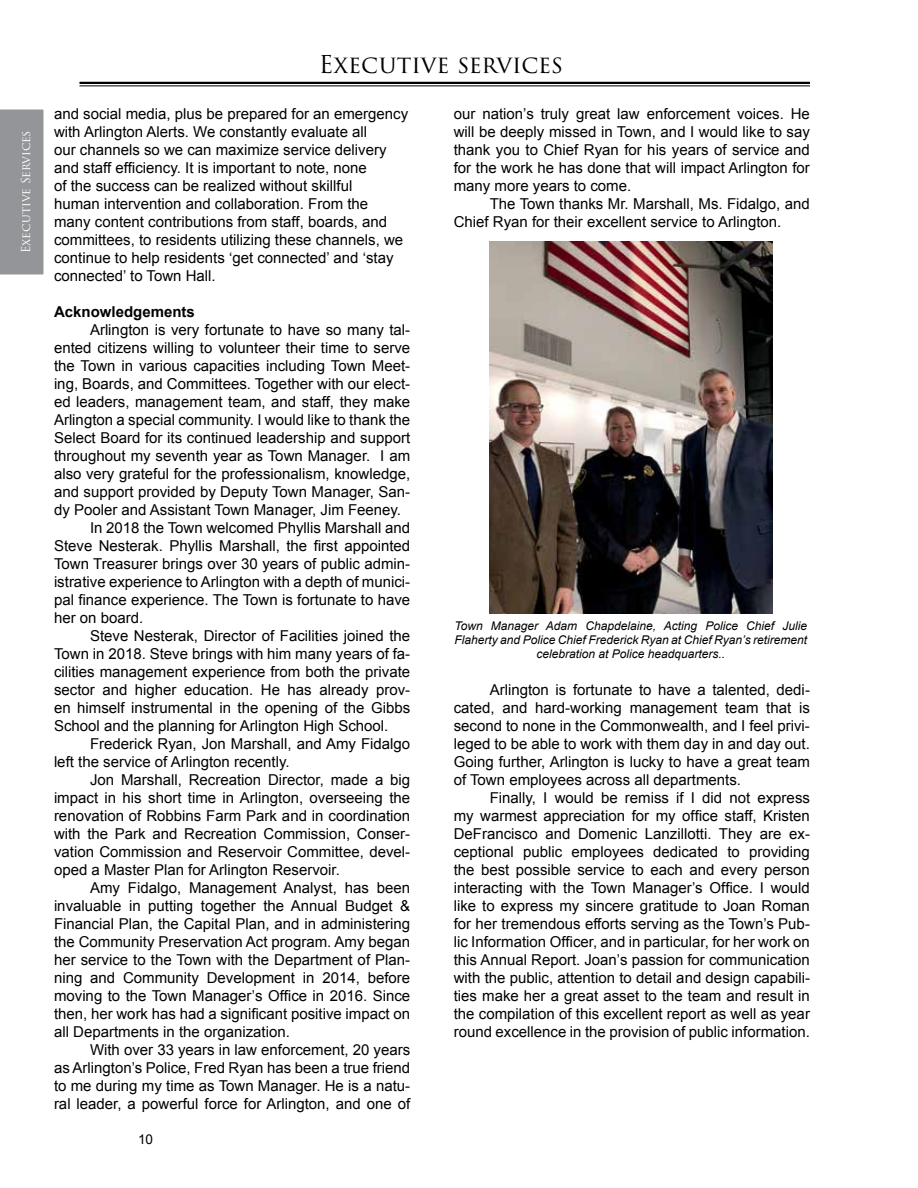
<style>
.page{position:relative;width:918px;height:1188px;background:#fff}
.page>*{position:absolute;margin:0;border:0;box-sizing:border-box;transform-origin:0 0}
.t1{font:24px "Trajan Pro 3";color:#000}
.t2{font:15px/18px "Arial";color:#000;text-align:justify}
.t3{font:700 15px "Arial";color:#000}
.t4{font:13.5px "Arial";color:#000}
.t5{font:italic 12px/14.4px "Arial";color:#000;text-align:center}
.t6{font:12px "Trajan Pro 3";letter-spacing:-.005em;color:#fff}
</style>
<div class="page">
<hr style="left:80px;top:82px;width:730px;height:2px;background:#000">
<hr style="left:80px;top:85px;width:730px;height:1px;background:#000">
<div style="left:0;top:109px;width:44px;height:166px;background:#939598"></div>
<img style="left:489px;top:241px;width:284px;height:373px">
<p class="t6" style="left:17px;top:253px;width:124px;rotate:-90deg">Executive Services</p>
<h1 class="t1" style="left:319px;top:48px;width:246px">Executive services</h1>
<p class="t2" style="left:54px;top:105px;width:356px;text-align:left">and social media, plus be prepared for an emergency with Arlington Alerts. We constantly evaluate all<br>our channels so we can maximize service delivery and staff efficiency. It is important to note, none<br>of the success can be realized without skillful<br>human intervention and collaboration. From the many content contributions from staff, boards, and committees, to residents utilizing these channels, we continue to help residents ‘get connected’ and ‘stay connected’ to Town Hall.</p>
<p class="t3" style="left:54px;top:302px;width:142px">Acknowledgements</p>
<p class="t2" style="left:90px;top:321px;width:322px">Arlington is very fortunate to have so many tal-</p>
<p class="t2" style="left:54px;top:339px;width:358px">ented citizens willing to volunteer their time to serve</p>
<p class="t2" style="left:54px;top:357px;width:358px">the Town in various capacities including Town Meet-</p>
<p class="t2" style="left:54px;top:375px;width:358px">ing, Boards, and Committees. Together with our elect-</p>
<p class="t2" style="left:54px;top:393px;width:358px">ed leaders, management team, and staff, they make</p>
<p class="t2" style="left:54px;top:411px;width:358px">Arlington a special community. I would like to thank the</p>
<p class="t2" style="left:54px;top:429px;width:358px">Select Board for its continued leadership and support</p>
<p class="t2" style="left:54px;top:447px;width:358px">throughout my seventh year as Town Manager. I am</p>
<p class="t2" style="left:54px;top:465px;width:358px">also very grateful for the professionalism, knowledge,</p>
<p class="t2" style="left:54px;top:483px;width:358px">and support provided by Deputy Town Manager, San-</p>
<p class="t2" style="left:54px;top:501px;width:349px">dy Pooler and Assistant Town Manager, Jim Feeney.</p>
<p class="t2" style="left:90px;top:519px;width:322px">In 2018 the Town welcomed Phyllis Marshall and</p>
<p class="t2" style="left:54px;top:537px;width:358px">Steve Nesterak. Phyllis Marshall, the first appointed</p>
<p class="t2" style="left:54px;top:555px;width:358px">Town Treasurer brings over 30 years of public admin-</p>
<p class="t2" style="left:54px;top:573px;width:358px">istrative experience to Arlington with a depth of munici-</p>
<p class="t2" style="left:54px;top:591px;width:358px">pal finance experience. The Town is fortunate to have</p>
<p class="t2" style="left:54px;top:609px;width:91px">her on board.</p>
<p class="t2" style="left:90px;top:627px;width:322px">Steve Nesterak, Director of Facilities joined the</p>
<p class="t2" style="left:54px;top:645px;width:358px">Town in 2018. Steve brings with him many years of fa-</p>
<p class="t2" style="left:54px;top:663px;width:358px">cilities management experience from both the private</p>
<p class="t2" style="left:54px;top:681px;width:358px">sector and higher education. He has already prov-</p>
<p class="t2" style="left:54px;top:699px;width:358px">en himself instrumental in the opening of the Gibbs</p>
<p class="t2" style="left:54px;top:717px;width:336px">School and the planning for Arlington High School.</p>
<p class="t2" style="left:90px;top:735px;width:322px">Frederick Ryan, Jon Marshall, and Amy Fidalgo</p>
<p class="t2" style="left:54px;top:753px;width:237px">left the service of Arlington recently.</p>
<p class="t2" style="left:90px;top:771px;width:322px">Jon Marshall, Recreation Director, made a big</p>
<p class="t2" style="left:54px;top:789px;width:358px">impact in his short time in Arlington, overseeing the</p>
<p class="t2" style="left:54px;top:807px;width:358px">renovation of Robbins Farm Park and in coordination</p>
<p class="t2" style="left:54px;top:825px;width:358px">with the Park and Recreation Commission, Conser-</p>
<p class="t2" style="left:54px;top:843px;width:358px">vation Commission and Reservoir Committee, devel-</p>
<p class="t2" style="left:54px;top:861px;width:287px">oped a Master Plan for Arlington Reservoir.</p>
<p class="t2" style="left:90px;top:879px;width:322px">Amy Fidalgo, Management Analyst, has been</p>
<p class="t2" style="left:54px;top:897px;width:358px">invaluable in putting together the Annual Budget &amp;</p>
<p class="t2" style="left:54px;top:915px;width:358px">Financial Plan, the Capital Plan, and in administering</p>
<p class="t2" style="left:54px;top:933px;width:358px">the Community Preservation Act program. Amy began</p>
<p class="t2" style="left:54px;top:951px;width:358px">her service to the Town with the Department of Plan-</p>
<p class="t2" style="left:54px;top:969px;width:358px">ning and Community Development in 2014, before</p>
<p class="t2" style="left:54px;top:987px;width:358px">moving to the Town Manager’s Office in 2016. Since</p>
<p class="t2" style="left:54px;top:1005px;width:358px">then, her work has had a significant positive impact on</p>
<p class="t2" style="left:54px;top:1023px;width:237px">all Departments in the organization.</p>
<p class="t2" style="left:90px;top:1041px;width:322px">With over 33 years in law enforcement, 20 years</p>
<p class="t2" style="left:54px;top:1059px;width:358px">as Arlington’s Police, Fred Ryan has been a true friend</p>
<p class="t2" style="left:54px;top:1077px;width:358px">to me during my time as Town Manager. He is a natu-</p>
<p class="t2" style="left:54px;top:1095px;width:358px">ral leader, a powerful force for Arlington, and one of</p>
<p class="t4" style="left:138px;top:1130px;width:17px">10</p>
<p class="t2" style="left:454px;top:105px;width:358px">our nation’s truly great law enforcement voices. He will be deeply missed in Town, and I would like to say thank you to Chief Ryan for his years of service and for the work he has done that will impact Arlington for many more years to come.</p>
<p class="t2" style="left:454px;top:195px;width:358px;text-indent:36px">The Town thanks Mr. Marshall, Ms. Fidalgo, and<br>Chief Ryan for their excellent service to Arlington.</p>
<p class="t5" style="left:454px;top:618px;width:354px">Town Manager Adam Chapdelaine, Acting Police Chief Julie<br>Flaherty and Police Chief Frederick Ryan at Chief Ryan’s retirement celebration at Police headquarters..</p>
<p class="t2" style="left:454px;top:681px;width:358px;text-indent:36px">Arlington is fortunate to have a talented, dedi&shy;cated, and hard-working management team that is second to none in the Commonwealth, and I feel privi&shy;leged to be able to work with them day in and day out.<br>Going further, Arlington is lucky to have a great team of Town employees across all departments.</p>
<p class="t2" style="left:454px;top:789px;width:358px;text-indent:36px">Finally, I would be remiss if I did not express my warmest appreciation for my office staff, Kristen DeFrancisco and Domenic Lanzillotti. They are ex&shy;ceptional public employees dedicated to providing the best possible service to each and every person interacting with the Town Manager’s Office. I would like to express my sincere gratitude to Joan Roman for her tremendous efforts serving as the Town’s Pub&shy;lic Information Officer, and in particular, for her work on this Annual Report. Joan’s passion for communication with the public, attention to detail and design capabili&shy;ties make her a great asset to the team and result in the compilation of this excellent report as well as year round excellence in the provision of public information.</p>
</div>
